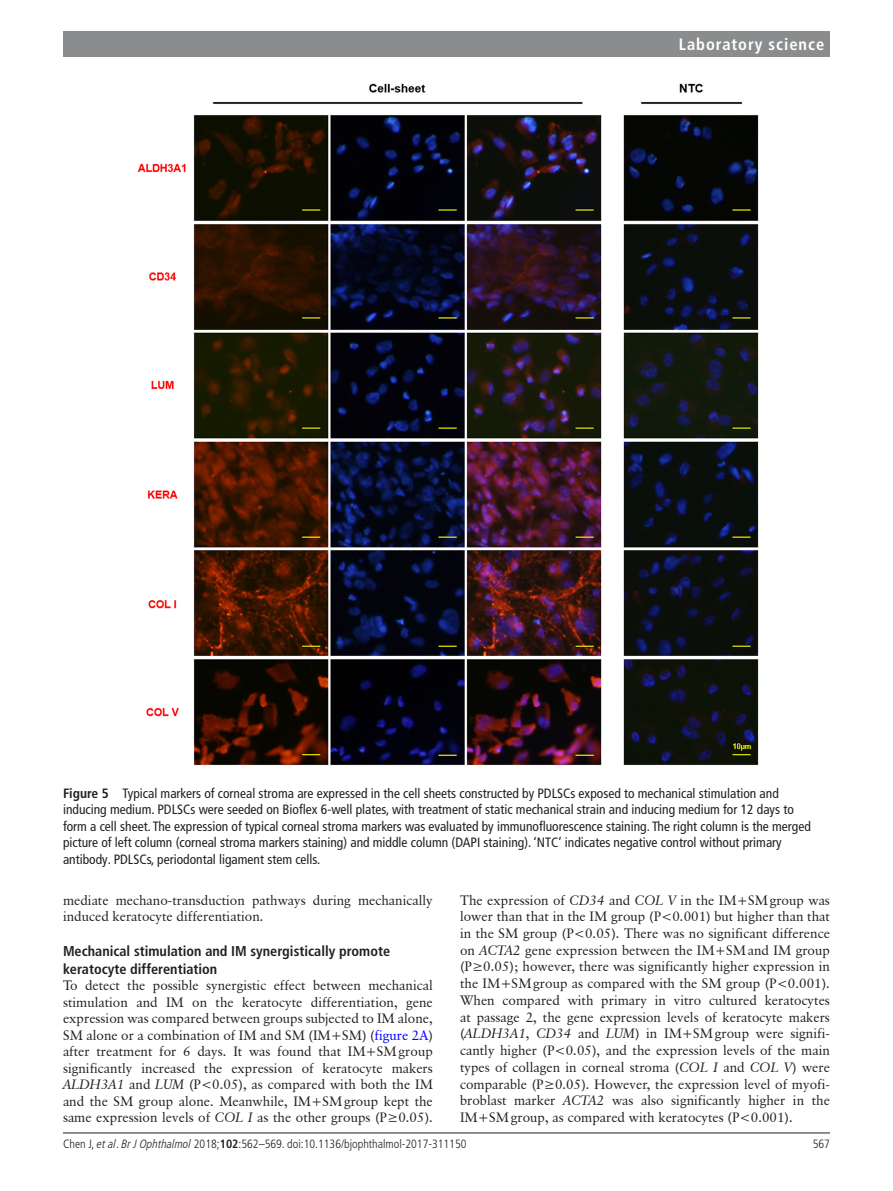
<style>
.page{position:relative;width:893px;height:1191px;background:#fff}
.page>*{position:absolute;margin:0;border:0;box-sizing:border-box;transform-origin:0 0}
.t1{font:700 condensed 16.5px "Frutiger LT Pro";letter-spacing:.055em;color:#fff}
.t2{font:700 condensed 14.25px/17.2px "Frutiger LT Pro";color:#231f20}
.t3{font:13.5px/16.8px "Classical Garamond BT";color:#231f20;text-align:justify}
.t4{font:condensed 13.5px/16.5px "Frutiger LT Pro";color:#231f20}
.t5{font:300 condensed 12px "Frutiger LT Pro";color:#231f20}
.s1{font-weight:700}
.s2{color:#00f}
.s3{font-style:italic}
</style>
<div class="page">
<hr style="left:63px;top:1132px;width:767px;height:1px;background:#231f20">
<div style="left:63px;top:31px;width:767px;height:25px;background:#8a8c8e"></div>
<img style="left:137px;top:83px;width:622px;height:683px">
<p class="t1" style="left:679px;top:34px;width:147px">Laboratory science</p>
<p class="t4" style="left:63px;top:785px;width:749px"><span class="s1">Figure 5</span> Typical markers of corneal stroma are expressed in the cell sheets constructed by PDLSCs exposed to mechanical stimulation and inducing medium. PDLSCs were seeded on Bioflex 6-well plates, with treatment of static mechanical strain and inducing medium for 12 days to form a cell sheet. The expression of typical corneal stroma markers was evaluated by immunofluorescence staining. The right column is the merged picture of left column (corneal stroma markers staining) and middle column (DAPI staining). ‘NTC’ indicates negative control without primary antibody. PDLSCs, periodontal ligament stem cells.</p>
<p class="t3" style="left:63px;top:891px;width:371px">mediate mechano-transduction pathways during mechanically induced keratocyte differentiation.</p>
<p class="t2" style="left:63px;top:942px;width:329px">Mechanical stimulation and IM synergistically promote keratocyte differentiation</p>
<p class="t3" style="left:63px;top:977px;width:371px">To detect the possible synergistic effect between mechanical stimulation and IM on the keratocyte differentiation, gene expression was compared between groups subjected to IM alone, SM alone or a combination of IM and SM (IM+SM) (<span class="s2">figure 2A</span>) after treatment for 6 days. It was found that IM+SMgroup significantly increased the expression of keratocyte makers <span class="s3">ALDH3A1</span> and <span class="s3">LUM</span> (P&lt;0.05), as compared with both the IM and the SM group alone. Meanwhile, IM+SMgroup kept the same expression levels of <span class="s3">COL I</span> as the other groups (P≥0.05).</p>
<p class="t3" style="left:460px;top:891px;width:371px">The expression of <span class="s3">CD34</span> and <span class="s3">COL V</span> in the IM+SMgroup was lower than that in the IM group (P&lt;0.001) but higher than that in the SM group (P&lt;0.05). There was no significant difference on <span class="s3">ACTA2</span> gene expression between the IM+SMand IM group (P≥0.05); however, there was significantly higher expression in the IM+SMgroup as compared with the SM group (P&lt;0.001).<br>When compared with primary in vitro cultured keratocytes at passage 2, the gene expression levels of keratocyte makers (<span class="s3">ALDH3A1</span>, <span class="s3">CD34</span> and <span class="s3">LUM</span>) in IM+SMgroup were signifi&shy;cantly higher (P&lt;0.05), and the expression levels of the main types of collagen in corneal stroma (<span class="s3">COL I</span> and <span class="s3">COL V</span>) were comparable (P≥0.05). However, the expression level of myofi&shy;broblast marker <span class="s3">ACTA2</span> was also significantly higher in the IM+SMgroup, as compared with keratocytes (P&lt;0.001).</p>
<p class="t5" style="left:63px;top:1136px;width:405px">Chen J, <span class="s3">et al</span>. <span class="s3">Br J Ophthalmol</span> 2018;<span class="s1">102</span>:562–569. doi:10.1136/bjophthalmol-2017-311150</p>
<p class="t5" style="left:813px;top:1136px;width:19px">567</p>
</div>
